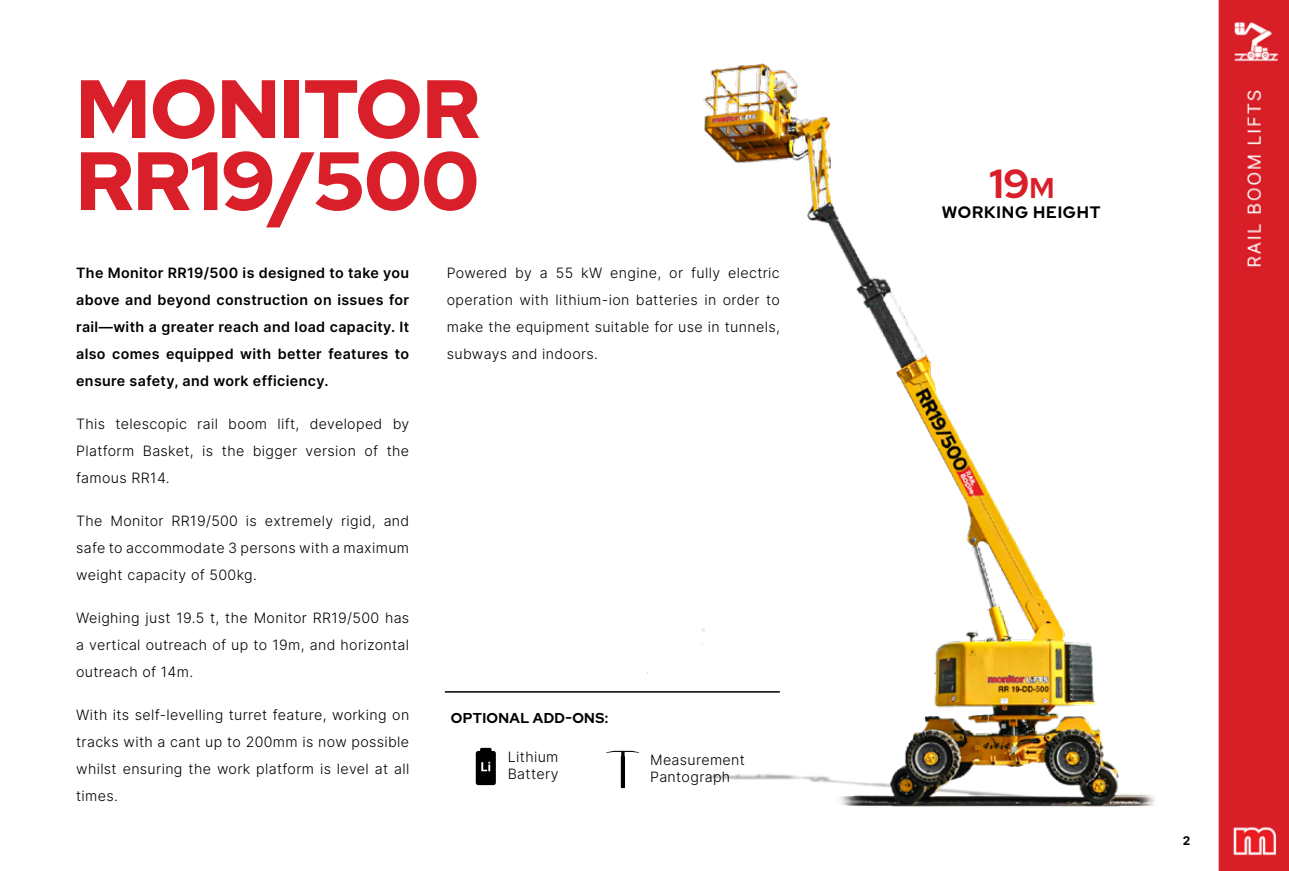
<style>
.page{position:relative;width:1289px;height:871px;background:#fff}
.page>*{position:absolute;margin:0;border:0;box-sizing:border-box;transform-origin:0 0}
.t1{font:900 82.5px/72px "Red Hat Display";color:#d9202a}
.t2{font:700 40.5px "Red Hat Display";color:#d9202a}
.t3{font:700 16.5px "Red Hat Display";letter-spacing:.05em;color:#000}
.t4{font:300 14.25px/27px "Inter";letter-spacing:.025em;color:#000;text-align:justify}
.t5{font:600 14.25px/27px "Inter";letter-spacing:.025em;color:#000;text-align:justify}
.t6{font:700 14.25px "Red Hat Display";letter-spacing:.025em;color:#000}
.t7{font:700 12px "Inter";color:#000}
.s1{font-size:28.35px}
</style>
<div class="page">
<img style="left:444px;top:0;width:844px;height:871px">
<img style="left:645px;top:63px;width:542px;height:744px">
<svg style="left:476px;top:751px;width:20px;height:34px"></svg>
<div style="left:480px;top:748px;width:11px;height:6px;background:#000;border-radius:2px"></div>
<svg style="left:606px;top:751px;width:32px;height:37px"></svg>
<hr style="left:445px;top:691px;width:335px;height:1px;background:#000">
<h1 class="t1" style="left:76px;top:73px;width:405px">MONITOR<br>RR19/500</h1>
<p class="t5" style="left:76px;top:259px;width:334px">The Monitor RR19/500 is designed to take you above and beyond construction on issues for rail—with a greater reach and load capacity. It also comes equipped with better features to ensure safety, and work efficiency.</p>
<p class="t4" style="left:76px;top:410px;width:334px">This telescopic rail boom lift, developed by Platform Basket, is the bigger version of the famous RR14.</p>
<p class="t4" style="left:76px;top:507px;width:335px">The Monitor RR19/500 is extremely rigid, and safe to accommodate 3 persons with a maximum weight capacity of 500kg.</p>
<p class="t4" style="left:76px;top:603px;width:334px">Weighing just 19.5 t, the Monitor RR19/500 has a vertical outreach of up to 19m, and horizontal outreach of 14m.</p>
<p class="t4" style="left:76px;top:700px;width:335px">With its self-levelling turret feature, working on tracks with a cant up to 200mm is now possible whilst ensuring the work platform is level at all times.</p>
<p class="t4" style="left:447px;top:259px;width:335px">Powered by a 55 kW engine, or fully electric operation with lithium-ion batteries in order to make the equipment suitable for use in tunnels, subways and indoors.</p>
<p class="t6" style="left:451px;top:708px;width:159px">OPTIONAL ADD-ONS:</p>
<p class="t4" style="left:507px;top:747px;width:52px;line-height:17.1px">Lithium<br>Battery</p>
<p class="t4" style="left:650px;top:750px;width:96px;line-height:17.1px">Measurement<br>Pantograph</p>
<h2 class="t2" style="left:989px;top:157px;width:66px">19<span class="s1">m</span></h2>
<p class="t3" style="left:942px;top:201px;width:160px">WORKING HEIGHT</p>
<p class="t7" style="left:1182px;top:832px;width:9px">2</p>
</div>
